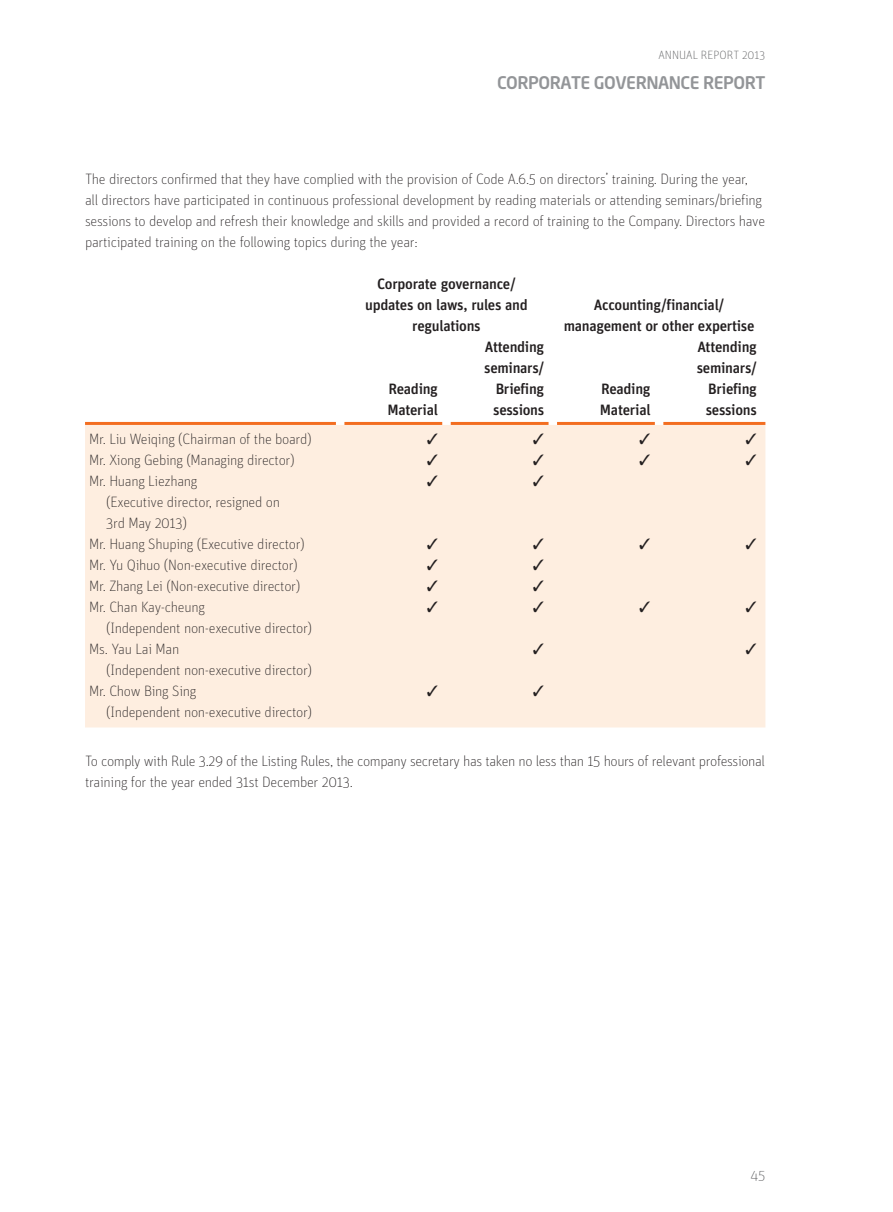
<style>
.page{position:relative;width:893px;height:1212px;background:#fff}
.page>*{position:absolute;margin:0;border:0;box-sizing:border-box;transform-origin:0 0}
.t1{font:500 17.25px "Neo Sans";letter-spacing:-.03em;color:#939598}
.Body_Text{font:100 15px/21px "Unit";letter-spacing:-.02em;color:#231f20}
.Body_Text-2{font:500 15px/21px "Unit";letter-spacing:-.02em;color:#231f20;text-align:center}
.t2{font:100 14.25px "Unit";color:#57585a;scale:1.05 1}
.t3{font:100 12px "Unit";color:#57585a}
</style>
<div class="page">
<div style="left:85px;top:425px;width:680px;height:302px;background:#feeee0"></div>
<hr style="left:85px;top:422px;width:251px;height:3px;background:#f36e21">
<hr style="left:344px;top:422px;width:98px;height:3px;background:#f36e21">
<hr style="left:451px;top:422px;width:98px;height:3px;background:#f36e21">
<hr style="left:557px;top:422px;width:98px;height:3px;background:#f36e21">
<hr style="left:663px;top:422px;width:102px;height:3px;background:#f36e21">
<svg style="left:427px;top:433px;width:10px;height:11px"></svg>
<svg style="left:533px;top:433px;width:11px;height:11px"></svg>
<svg style="left:640px;top:433px;width:10px;height:11px"></svg>
<svg style="left:746px;top:433px;width:10px;height:11px"></svg>
<svg style="left:427px;top:454px;width:10px;height:11px"></svg>
<svg style="left:533px;top:454px;width:11px;height:11px"></svg>
<svg style="left:640px;top:454px;width:10px;height:11px"></svg>
<svg style="left:746px;top:454px;width:10px;height:11px"></svg>
<svg style="left:427px;top:475px;width:10px;height:11px"></svg>
<svg style="left:533px;top:475px;width:11px;height:11px"></svg>
<svg style="left:427px;top:538px;width:10px;height:11px"></svg>
<svg style="left:533px;top:538px;width:11px;height:11px"></svg>
<svg style="left:640px;top:538px;width:10px;height:11px"></svg>
<svg style="left:746px;top:538px;width:10px;height:11px"></svg>
<svg style="left:427px;top:559px;width:10px;height:11px"></svg>
<svg style="left:533px;top:559px;width:11px;height:11px"></svg>
<svg style="left:427px;top:580px;width:10px;height:11px"></svg>
<svg style="left:533px;top:580px;width:11px;height:11px"></svg>
<svg style="left:427px;top:601px;width:10px;height:11px"></svg>
<svg style="left:533px;top:601px;width:11px;height:11px"></svg>
<svg style="left:640px;top:601px;width:10px;height:11px"></svg>
<svg style="left:746px;top:601px;width:10px;height:11px"></svg>
<svg style="left:533px;top:643px;width:11px;height:11px"></svg>
<svg style="left:746px;top:643px;width:10px;height:11px"></svg>
<svg style="left:427px;top:685px;width:10px;height:11px"></svg>
<svg style="left:533px;top:685px;width:11px;height:11px"></svg>
<p class="t3" style="left:658px;top:48px;width:108px">ANNUAL REPORT 2013</p>
<p class="t1" style="left:497px;top:75px;width:270px">CORPORATE GOVERNANCE REPORT</p>
<p class="Body_Text" style="left:85px;top:168px;width:682px">The directors confirmed that they have complied with the provision of Code A.6.5 on directors’ training. During the year,<br>all directors have participated in continuous professional development by reading materials or attending seminars/briefing sessions to develop and refresh their knowledge and skills and provided a record of training to the Company. Directors have participated training on the following topics during the year:</p>
<p class="Body_Text-2" style="left:377px;top:272px;width:140px">Corporate governance/</p>
<p class="Body_Text-2" style="left:365px;top:293px;width:164px">updates on laws, rules and regulations</p>
<p class="Body_Text-2" style="left:594px;top:293px;width:132px">Accounting/financial/</p>
<p class="Body_Text-2" style="left:564px;top:314px;width:192px">management or other expertise</p>
<p class="Body_Text-2" style="left:388px;top:377px;width:51px">Reading</p>
<p class="Body_Text-2" style="left:387px;top:398px;width:52px">Material</p>
<p class="Body_Text-2" style="left:485px;top:335px;width:61px">Attending</p>
<p class="Body_Text-2" style="left:484px;top:356px;width:62px">seminars/</p>
<p class="Body_Text-2" style="left:496px;top:377px;width:50px">Briefing</p>
<p class="Body_Text-2" style="left:493px;top:398px;width:53px">sessions</p>
<p class="Body_Text-2" style="left:601px;top:377px;width:51px">Reading</p>
<p class="Body_Text-2" style="left:600px;top:398px;width:52px">Material</p>
<p class="Body_Text-2" style="left:697px;top:335px;width:61px">Attending</p>
<p class="Body_Text-2" style="left:697px;top:356px;width:62px">seminars/</p>
<p class="Body_Text-2" style="left:708px;top:377px;width:50px">Briefing</p>
<p class="Body_Text-2" style="left:706px;top:398px;width:53px">sessions</p>
<p class="Body_Text" style="left:89px;top:428px;width:224px">Mr. Liu Weiqing (Chairman of the board)</p>
<p class="Body_Text" style="left:89px;top:449px;width:207px">Mr. Xiong Gebing (Managing director)</p>
<p class="Body_Text" style="left:106px;top:470px;width:175px;text-indent:-17px">Mr. Huang Liezhang<br>(Executive director, resigned on<br>3rd May 2013)</p>
<p class="Body_Text" style="left:89px;top:533px;width:217px">Mr. Huang Shuping (Executive director)</p>
<p class="Body_Text" style="left:89px;top:554px;width:210px">Mr. Yu Qihuo (Non-executive director)</p>
<p class="Body_Text" style="left:89px;top:575px;width:213px">Mr. Zhang Lei (Non-executive director)</p>
<p class="Body_Text" style="left:106px;top:596px;width:207px;text-indent:-17px">Mr. Chan Kay-cheung<br>(Independent non-executive director)</p>
<p class="Body_Text" style="left:106px;top:638px;width:207px;text-indent:-17px">Ms. Yau Lai Man<br>(Independent non-executive director)</p>
<p class="Body_Text" style="left:106px;top:680px;width:207px;text-indent:-17px">Mr. Chow Bing Sing<br>(Independent non-executive director)</p>
<p class="Body_Text" style="left:85px;top:750px;width:681px">To comply with Rule 3.29 of the Listing Rules, the company secretary has taken no less than 15 hours of relevant professional training for the year ended 31st December 2013.</p>
<p class="t2" style="left:750px;top:1167px;width:16px">45</p>
</div>
